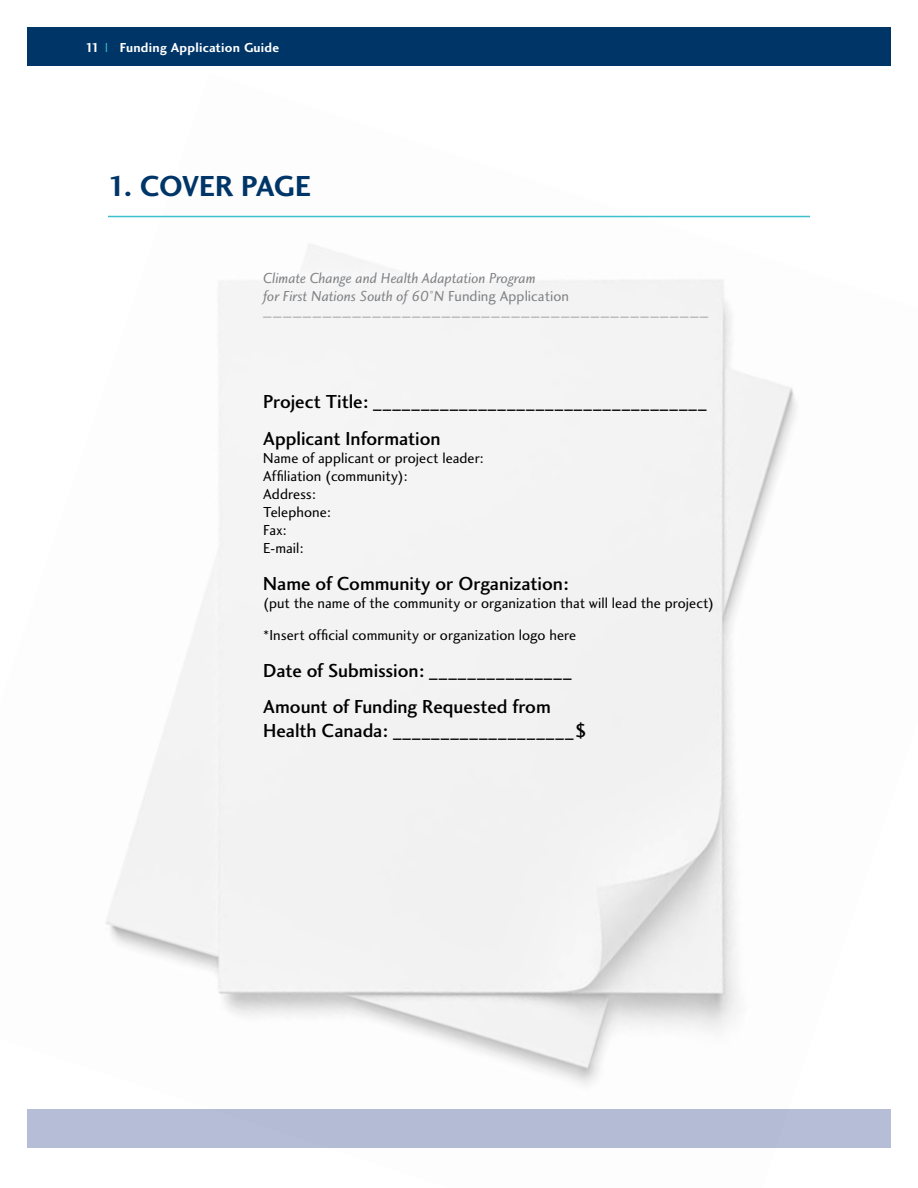
<style>
.page{position:relative;width:918px;height:1188px;background:#fff}
.page>*{position:absolute;margin:0;border:0;box-sizing:border-box;transform-origin:0 0}
.t1{font:30px "Charlotte Sans Bold Plain";letter-spacing:-.025em;color:#003568}
.t2{font:19.5px/36.9px "Charlotte Sans Medium Plain";letter-spacing:-.005em;color:#000}
.t3{font:15px/18px "Charlotte Sans Book Plain";letter-spacing:.005em;color:#000}
.t4{font:15px/18px "Charlotte Sans Book Italic Plain";letter-spacing:-.01em;color:#808285}
.t5{font:13.5px "Charlotte Sans Bold Plain";letter-spacing:.02em;color:#fff}
.t6{font:9.75px "Charlotte Sans Medium Plain";color:#808285;scale:2 1}
.s1{color:#3ec0cc}
.s2{font-family:"Charlotte Sans Book Plain"}
</style>
<div class="page">
<div style="left:27px;top:27px;width:864px;height:39px;background:#003568"></div>
<img style="left:27px;top:215px;width:864px;height:933px">
<hr style="left:108px;top:216px;width:702px;height:1px;background:#3ec0cc">
<p class="t5" style="left:85px;top:40px;width:195px">11 <span class="s1">|</span> Funding Application Guide</p>
<h1 class="t1" style="left:108px;top:168px;width:204px">1. COVER PAGE</h1>
<p class="t4" style="left:263px;top:269px;width:307px">Climate Change and Health Adaptation Program<br>for First Nations South of 60°N <span class="s2">Funding Application</span></p>
<p class="t6" style="left:263px;top:307px;width:224px">_____________________________________________</p>
<p class="t2" style="left:263px;top:383px;width:445px">Project Title: ___________________________________<br>Applicant Information</p>
<p class="t3" style="left:263px;top:449px;width:222px">Name of applicant or project leader:<br>Affiliation (community):<br>Address:<br>Telephone:<br>Fax:<br>E-mail:</p>
<p class="t2" style="left:263px;top:565px;width:307px">Name of Community or Organization:</p>
<p class="t3" style="left:263px;top:587px;width:452px;line-height:31.5px">(put the name of the community or organization that will lead the project) *Insert official community or organization logo here</p>
<p class="t2" style="left:263px;top:651px;width:310px">Date of Submission: _______________<br>Amount of Funding Requested from</p>
<p class="t2" style="left:263px;top:712px;width:325px">Health Canada: ___________________$</p>
</div>
